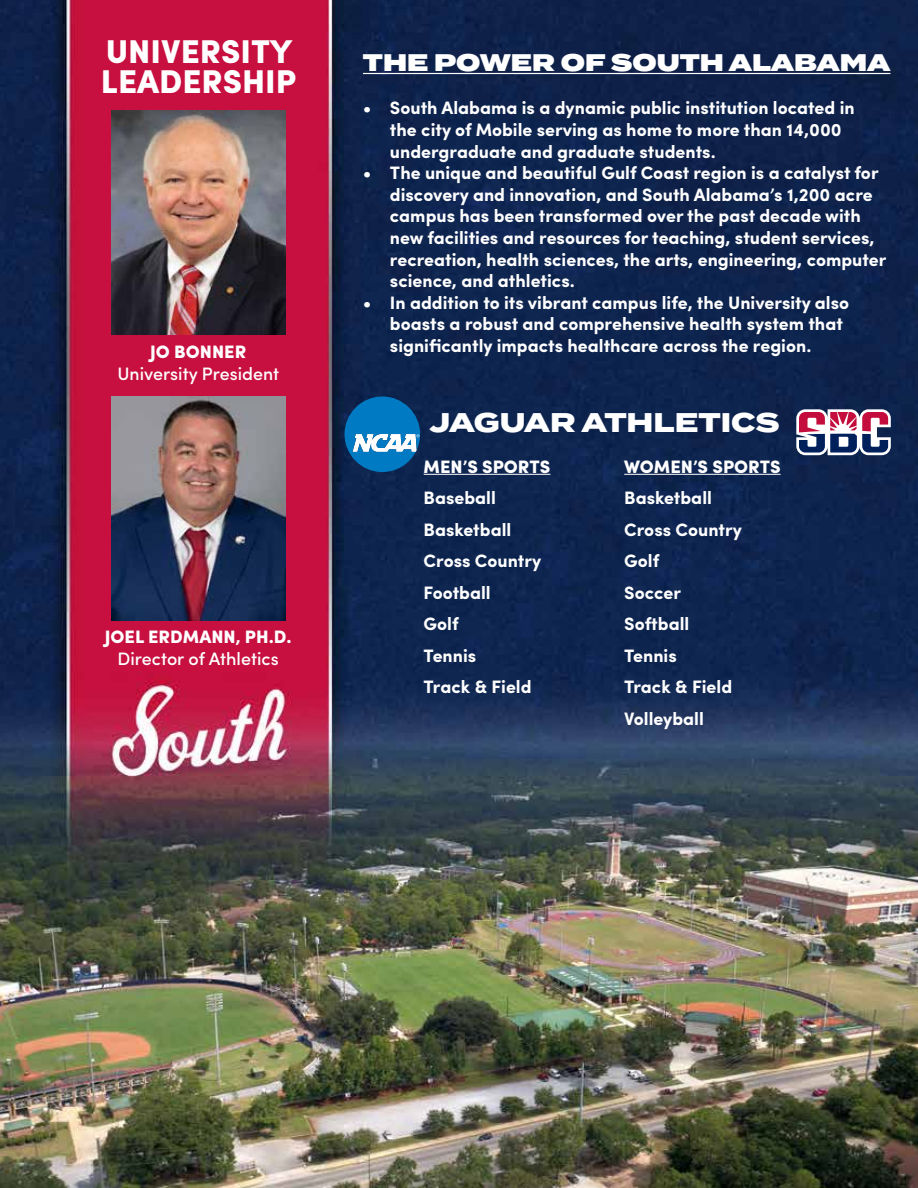
<style>
.page{position:relative;width:918px;height:1188px;background:#fff}
.page>*{position:absolute;margin:0;border:0;box-sizing:border-box;transform-origin:0 0}
.t1{font:900 33px/30px "Sofia Pro";color:#fff}
.t2{font:800 27px "Termina";color:#fff}
.t3{font:900 24px "Termina";color:#fff}
.t4{font:700 18px/31.5px "Sofia Pro";color:#fff}
.t5{font:900 18px "Sofia Pro";color:#fff}
.t6{font:500 18px "Sofia Pro";color:#fff}
</style>
<div class="page">
<img style="left:0;top:0;width:918px;height:1188px">
<img style="left:111px;top:111px;width:174px;height:223px">
<hr style="left:363px;top:73px;width:527px;height:1px;background:#fff">
<hr style="left:424px;top:474px;width:126px;height:1px;background:#fff">
<hr style="left:624px;top:474px;width:157px;height:1px;background:#fff">
<img style="left:111px;top:396px;width:174px;height:224px">
<svg style="left:345px;top:396px;width:75px;height:76px;background:#2679b0"></svg>
<svg style="left:796px;top:409px;width:95px;height:46px"></svg>
<h1 class="t1" style="left:101px;top:34px;width:197px">UNIVERSITY<br>LEADERSHIP</h1>
<p class="t5" style="left:150px;top:337px;width:98px">JO BONNER</p>
<p class="t6" style="left:117px;top:360px;width:163px">University President</p>
<p class="t5" style="left:105px;top:623px;width:188px">JOEL ERDMANN, PH.D.</p>
<p class="t6" style="left:118px;top:645px;width:163px">Director of Athletics</p>
<h3 class="t3" style="left:363px;top:45px;width:529px">THE POWER OF SOUTH ALABAMA</h3>
<p class="t4" style="left:390px;top:96px;width:466px;line-height:21.6px;text-indent:-27px">• South Alabama is a dynamic public institution located in the city of Mobile serving as home to more than 14,000 undergraduate and graduate students.</p>
<p class="t4" style="left:390px;top:161px;width:498px;line-height:21.6px;text-indent:-27px">• The unique and beautiful Gulf Coast region is a catalyst for discovery and innovation, and South Alabama’s 1,200 acre campus has been transformed over the past decade with new facilities and resources for teaching, student services, recreation, health sciences, the arts, engineering, computer science, and athletics.</p>
<p class="t4" style="left:390px;top:290px;width:461px;line-height:21.6px;text-indent:-27px">• In addition to its vibrant campus life, the University also boasts a robust and comprehensive health system that significantly impacts healthcare across the region.</p>
<h2 class="t2" style="left:430px;top:403px;width:351px">JAGUAR ATHLETICS</h2>
<p class="t5" style="left:424px;top:452px;width:128px">MEN’S SPORTS</p>
<p class="t4" style="left:424px;top:481px;width:119px">Baseball<br>Basketball<br>Cross Country<br>Football<br>Golf<br>Tennis<br>Track &amp; Field</p>
<p class="t5" style="left:624px;top:452px;width:158px">WOMEN’S SPORTS</p>
<p class="t4" style="left:624px;top:481px;width:119px">Basketball<br>Cross Country<br>Golf<br>Soccer<br>Softball<br>Tennis<br>Track &amp; Field<br>Volleyball</p>
</div>
